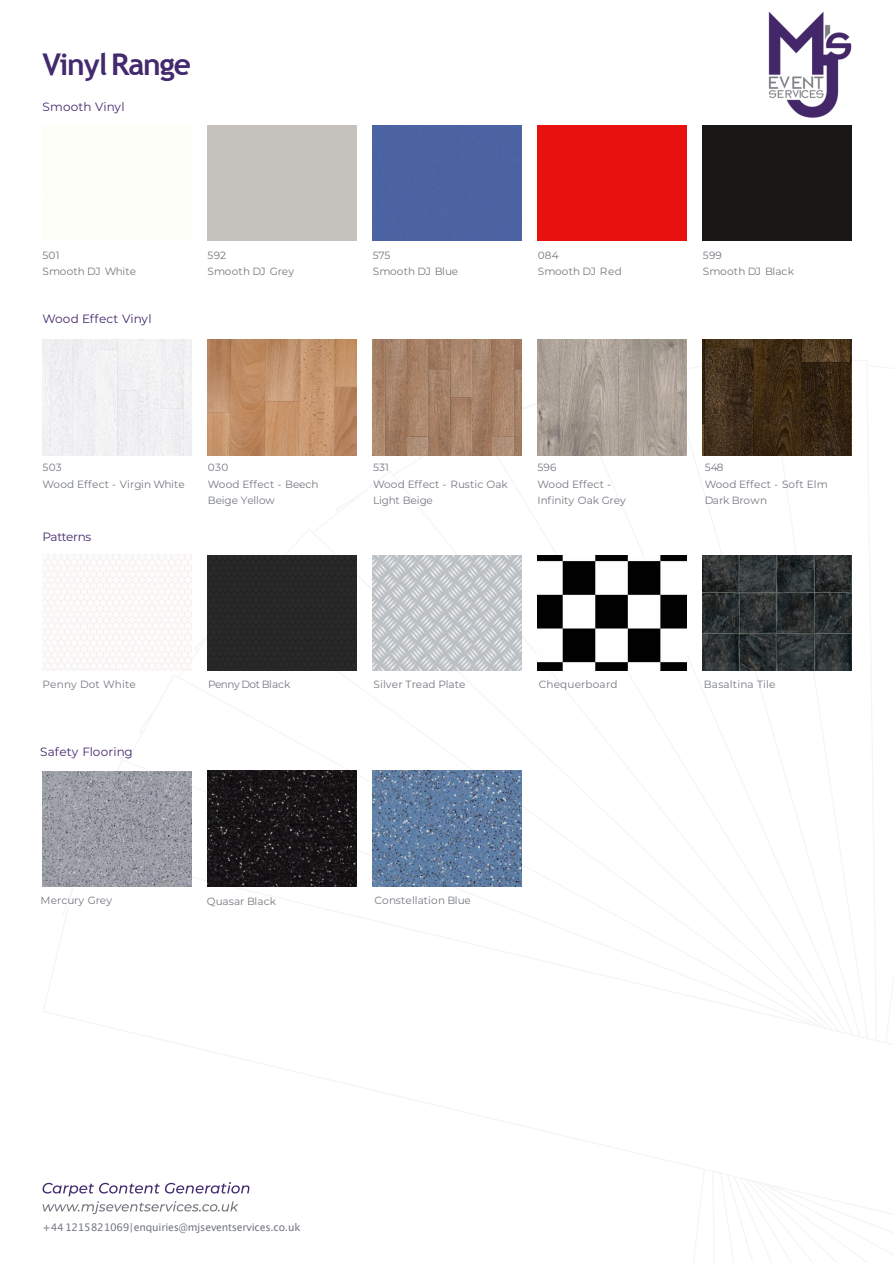
<style>
.page{position:relative;width:894px;height:1263px;background:#fff}
.page>*{position:absolute;margin:0;border:0;box-sizing:border-box;transform-origin:0 0}
.t1{font:700 30px "Trebuchet MS";letter-spacing:-.04em;color:#432a6f}
.t2{font:12px "Montserrat";letter-spacing:.005em;color:#432a6f}
.t3{font:12px "Montserrat";letter-spacing:-.03em;color:#432a6f}
.t4{font:10.5px/16.5px "Montserrat";letter-spacing:.01em;color:#74787f}
.t5{font:10.5px "Lucida Grande";letter-spacing:-.02em;color:#74787f}
.t6{font:10.5px/16.5px "Montserrat";letter-spacing:-.01em;color:#74787f}
.t7{font:10.5px "Montserrat";letter-spacing:-.05em;color:#74787f}
</style>
<div class="page">
<svg style="left:43px;top:1182px;width:206px;height:32px"></svg>
<img style="left:372px;top:340px;width:100px;height:115px">
<img style="left:472px;top:340px;width:49px;height:115px">
<div style="left:372px;top:125px;width:149px;height:116px;background:#4b63a1"></div>
<div style="left:702px;top:125px;width:149px;height:116px;background:#191716"></div>
<img style="left:702px;top:340px;width:149px;height:115px">
<img style="left:42px;top:771px;width:149px;height:115px">
<img style="left:372px;top:770px;width:149px;height:116px">
<img style="left:207px;top:771px;width:149px;height:115px">
<img style="left:372px;top:555px;width:149px;height:116px">
<div style="left:207px;top:555px;width:149px;height:116px;background:#272928"></div>
<div style="left:537px;top:125px;width:149px;height:116px;background:#e8110f"></div>
<img style="left:207px;top:340px;width:149px;height:115px">
<img style="left:537px;top:555px;width:149px;height:116px">
<img style="left:702px;top:555px;width:149px;height:116px">
<img style="left:768px;top:12px;width:83px;height:106px">
<div style="left:43px;top:340px;width:148px;height:115px;background:#f1f0f2"></div>
<img style="left:537px;top:340px;width:149px;height:115px">
<h1 class="t1" style="left:43px;top:53px;width:150px">Vinyl Range</h1>
<p class="t2" style="left:43px;top:99px;width:84px">Smooth Vinyl</p>
<p class="t4" style="left:43px;top:247px;width:95px">501<br>Smooth DJ White</p>
<p class="t4" style="left:702px;top:247px;width:92px">599<br>Smooth DJ Black</p>
<p class="t4" style="left:207px;top:247px;width:88px">592<br>Smooth DJ Grey</p>
<p class="t4" style="left:537px;top:247px;width:86px">084<br>Smooth DJ Red</p>
<p class="t4" style="left:372px;top:247px;width:87px">575<br>Smooth DJ Blue</p>
<p class="t2" style="left:43px;top:311px;width:110px">Wood Effect Vinyl</p>
<p class="t4" style="left:43px;top:459px;width:144px">503<br>Wood Effect - Virgin White</p>
<p class="t6" style="left:208px;top:459px;width:112px">030<br>Wood Effect - Beech<br>Beige Yellow</p>
<p class="t4" style="left:373px;top:459px;width:136px">531<br>Wood Effect - Rustic Oak<br>Light Beige</p>
<p class="t3" style="left:42px;top:530px;width:51px">Patterns</p>
<p class="t4" style="left:537px;top:459px;width:90px">596<br>Wood Effect -<br>Infinity Oak Grey</p>
<p class="t4" style="left:704px;top:459px;width:125px">548<br>Wood Effect - Soft Elm<br>Dark Brown</p>
<p class="t4" style="left:43px;top:676px;width:95px">Penny Dot White</p>
<p class="t7" style="left:208px;top:678px;width:84px">Penny Dot Black</p>
<p class="t4" style="left:373px;top:676px;width:93px">Silver Tread Plate</p>
<p class="t4" style="left:538px;top:676px;width:80px">Chequerboard</p>
<p class="t4" style="left:703px;top:676px;width:73px">Basaltina Tile</p>
<p class="t2" style="left:40px;top:744px;width:94px">Safety Flooring</p>
<p class="t4" style="left:40px;top:892px;width:73px">Mercury Grey</p>
<p class="t4" style="left:207px;top:893px;width:71px">Quasar Black</p>
<p class="t4" style="left:374px;top:892px;width:98px">Constellation Blue</p>
<p class="t5" style="left:43px;top:1222px;width:259px">+441215821069|enquiries@mjseventservices.co.uk</p>
</div>
